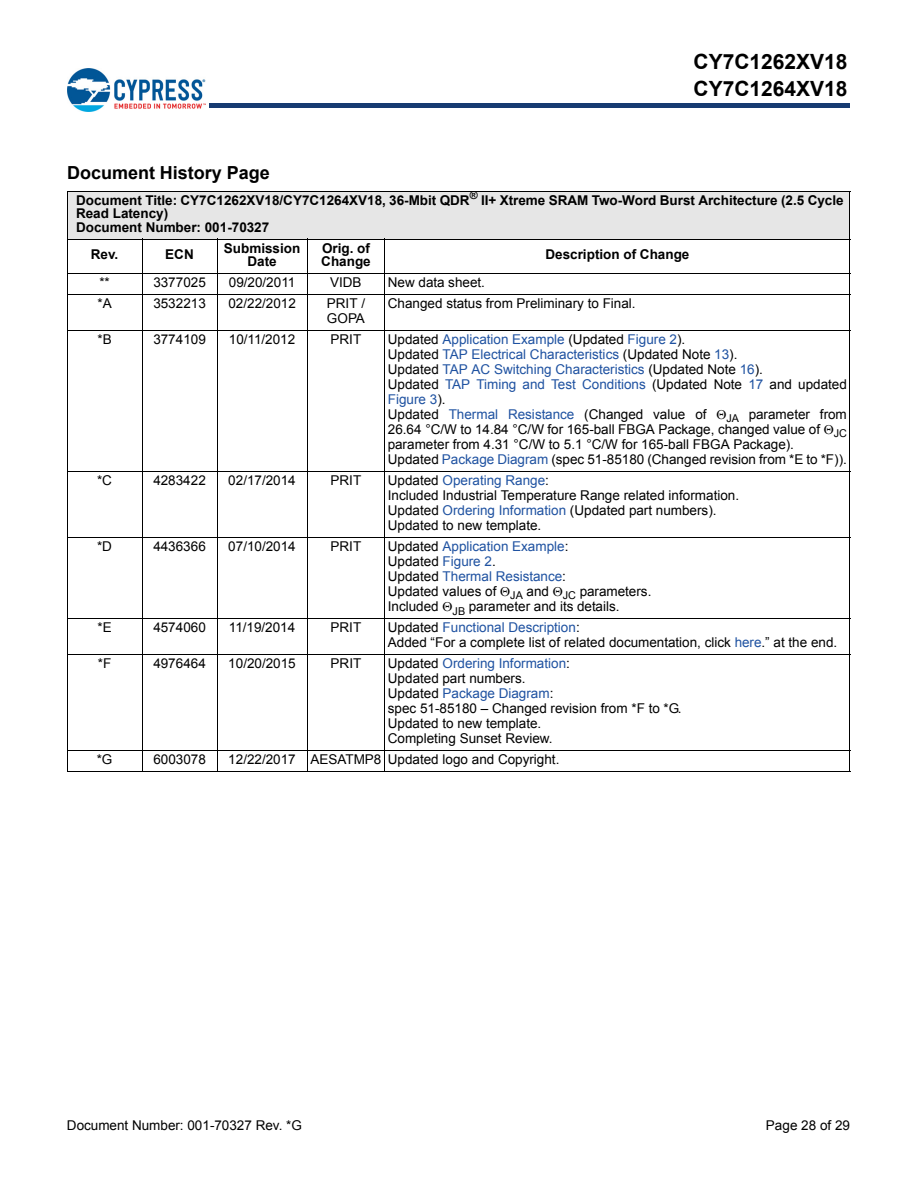
<style>
.page{position:relative;width:918px;height:1188px;background:#fff}
.page>*{position:absolute;margin:0;border:0;box-sizing:border-box;transform-origin:0 0}
.t1{font:700 21px/27px "Arial";color:#000}
.t2{font:700 18px "Arial";color:#000}
.t3{font:13.5px/15px "Arial";color:#000}
.t4{font:13.5px/15px "Arial";color:#1f52a1}
.t5{font:700 13.5px/13.5px "Arial";color:#000}
.s1{color:#000}
.s2{color:#1f52a1}
</style>
<div class="page">
<img style="left:67px;top:69px;width:138px;height:43px">
<hr style="left:210px;top:104px;width:640px;height:3px;background:#163b71">
<hr style="left:210px;top:103px;width:640px;height:1px;background:#163b71">
<hr style="left:209px;top:107px;width:641px;height:1px;background:#163b71">
<div style="left:67px;top:191px;width:783px;height:48px;background:#e6e6e6"></div>
<hr style="left:67px;top:191px;width:1px;height:580px;background:#000">
<hr style="left:142px;top:239px;width:1px;height:533px;background:#000">
<hr style="left:217px;top:239px;width:1px;height:533px;background:#000">
<hr style="left:307px;top:239px;width:1px;height:533px;background:#000">
<hr style="left:385px;top:239px;width:1px;height:533px;background:#000">
<hr style="left:850px;top:191px;width:1px;height:580px;background:#000">
<hr style="left:67px;top:191px;width:783px;height:1px;background:#000">
<hr style="left:67px;top:239px;width:783px;height:1px;background:#000">
<hr style="left:67px;top:273px;width:783px;height:1px;background:#000">
<hr style="left:67px;top:294px;width:783px;height:1px;background:#000">
<hr style="left:67px;top:330px;width:783px;height:1px;background:#000">
<hr style="left:67px;top:471px;width:783px;height:1px;background:#000">
<hr style="left:67px;top:537px;width:783px;height:1px;background:#000">
<hr style="left:67px;top:618px;width:783px;height:1px;background:#000">
<hr style="left:67px;top:654px;width:783px;height:1px;background:#000">
<hr style="left:67px;top:750px;width:783px;height:1px;background:#000">
<hr style="left:67px;top:771px;width:783px;height:1px;background:#000">
<h1 class="t1" style="left:694px;top:48px;width:156px">CY7C1262XV18<br>CY7C1264XV18</h1>
<h2 class="t2" style="left:67px;top:163px;width:204px">Document History Page</h2>
<p class="t5" style="left:76px;top:193px;width:769px">Document Title: CY7C1262XV18/CY7C1264XV18, 36-Mbit QDR<sup>®</sup> II+ Xtreme SRAM Two-Word Burst Architecture (2.5 Cycle<br>Read Latency)<br>Document Number: 001-70327</p>
<p class="t5" style="left:91px;top:248px;width:29px">Rev.</p>
<p class="t5" style="left:165px;top:248px;width:30px">ECN</p>
<p class="t5" style="left:224px;top:241px;width:78px;text-align:center">Submission<br>Date</p>
<p class="t5" style="left:321px;top:241px;width:51px">Orig. of<br>Change</p>
<p class="t5" style="left:545px;top:248px;width:145px">Description of Change</p>
<p class="t3" style="left:99px;top:275px;width:12px">**</p>
<p class="t3" style="left:153px;top:275px;width:54px">3377025</p>
<p class="t3" style="left:229px;top:275px;width:68px">09/20/2011</p>
<p class="t3" style="left:330px;top:275px;width:33px">VIDB</p>
<p class="t3" style="left:388px;top:275px;width:99px">New data sheet.</p>
<p class="t3" style="left:97px;top:296px;width:16px">*A</p>
<p class="t3" style="left:153px;top:296px;width:54px">3532213</p>
<p class="t3" style="left:228px;top:296px;width:69px">02/22/2012</p>
<p class="t3" style="left:327px;top:296px;width:40px">PRIT /<br>GOPA</p>
<p class="t3" style="left:388px;top:296px;width:249px">Changed status from Preliminary to Final.</p>
<p class="t3" style="left:97px;top:332px;width:16px">*B</p>
<p class="t3" style="left:153px;top:332px;width:54px">3774109</p>
<p class="t3" style="left:229px;top:332px;width:68px">10/11/2012</p>
<p class="t3" style="left:331px;top:332px;width:32px">PRIT</p>
<p class="t4" style="left:388px;top:332px;width:461px"><span class="s1">Updated</span> Application Example <span class="s1">(Updated</span> Figure 2<span class="s1">).<br>Updated</span> TAP Electrical Characteristics <span class="s1">(Updated Note</span> 13<span class="s1">).<br>Updated</span> TAP AC Switching Characteristics <span class="s1">(Updated Note</span> 16<span class="s1">).<br>Updated</span> TAP Timing and Test Conditions <span class="s1">(Updated Note</span> 17 <span class="s1">and updated </span>Figure 3<span class="s1">).<br>Updated</span> Thermal Resistance <span class="s1">(Changed value of</span></p>
<p class="t3" style="left:388px;top:407px;width:461px;text-indent:339px"><sub>JA</sub> parameter from 26.64 °C/W to 14.84 °C/W for 165-ball FBGA Package, changed value of <sub>JC </sub>parameter from 4.31 °C/W to 5.1 °C/W for 165-ball FBGA Package).<br>Updated <span class="s2">Package Diagram</span> (spec 51-85180 (Changed revision from *E to *F)).</p>
<p class="t3" style="left:97px;top:473px;width:16px">*C</p>
<p class="t3" style="left:153px;top:473px;width:54px">4283422</p>
<p class="t3" style="left:228px;top:473px;width:69px">02/17/2014</p>
<p class="t3" style="left:331px;top:473px;width:32px">PRIT</p>
<p class="t3" style="left:388px;top:473px;width:353px">Updated <span class="s2">Operating Range</span>:<br>Included Industrial Temperature Range related information.<br>Updated <span class="s2">Ordering Information</span> (Updated part numbers).<br>Updated to new template.</p>
<p class="t3" style="left:97px;top:539px;width:16px">*D</p>
<p class="t3" style="left:153px;top:539px;width:54px">4436366</p>
<p class="t3" style="left:228px;top:539px;width:69px">07/10/2014</p>
<p class="t3" style="left:331px;top:539px;width:32px">PRIT</p>
<p class="t3" style="left:388px;top:539px;width:265px">Updated <span class="s2">Application Example</span>:<br>Updated <span class="s2">Figure 2</span>.<br>Updated <span class="s2">Thermal Resistance</span>:<br>Updated values of <sub>JA</sub> and <sub>JC</sub> parameters.<br>Included <sub>JB</sub> parameter and its details.</p>
<p class="t3" style="left:97px;top:620px;width:16px">*E</p>
<p class="t3" style="left:153px;top:620px;width:54px">4574060</p>
<p class="t3" style="left:229px;top:620px;width:68px">11/19/2014</p>
<p class="t3" style="left:331px;top:620px;width:32px">PRIT</p>
<p class="t3" style="left:388px;top:620px;width:451px">Updated <span class="s2">Functional Description</span>:<br>Added “For a complete list of related documentation, click <span class="s2">here</span>.” at the end.</p>
<p class="t3" style="left:98px;top:656px;width:15px">*F</p>
<p class="t3" style="left:153px;top:656px;width:54px">4976464</p>
<p class="t3" style="left:228px;top:656px;width:69px">10/20/2015</p>
<p class="t3" style="left:331px;top:656px;width:32px">PRIT</p>
<p class="t3" style="left:388px;top:656px;width:295px">Updated <span class="s2">Ordering Information</span>:<br>Updated part numbers.<br>Updated <span class="s2">Package Diagram</span>:<br>spec 51-85180 – Changed revision from *F to *G.<br>Updated to new template.<br>Completing Sunset Review.</p>
<p class="t3" style="left:97px;top:752px;width:17px">*G</p>
<p class="t3" style="left:153px;top:752px;width:54px">6003078</p>
<p class="t3" style="left:228px;top:752px;width:333px">12/22/2017 AESATMP8 Updated logo and Copyright.</p>
<p class="t3" style="left:67px;top:1117px;width:237px">Document Number: 001-70327 Rev. *G</p>
<p class="t3" style="left:766px;top:1117px;width:86px">Page 28 of 29</p>
</div>
